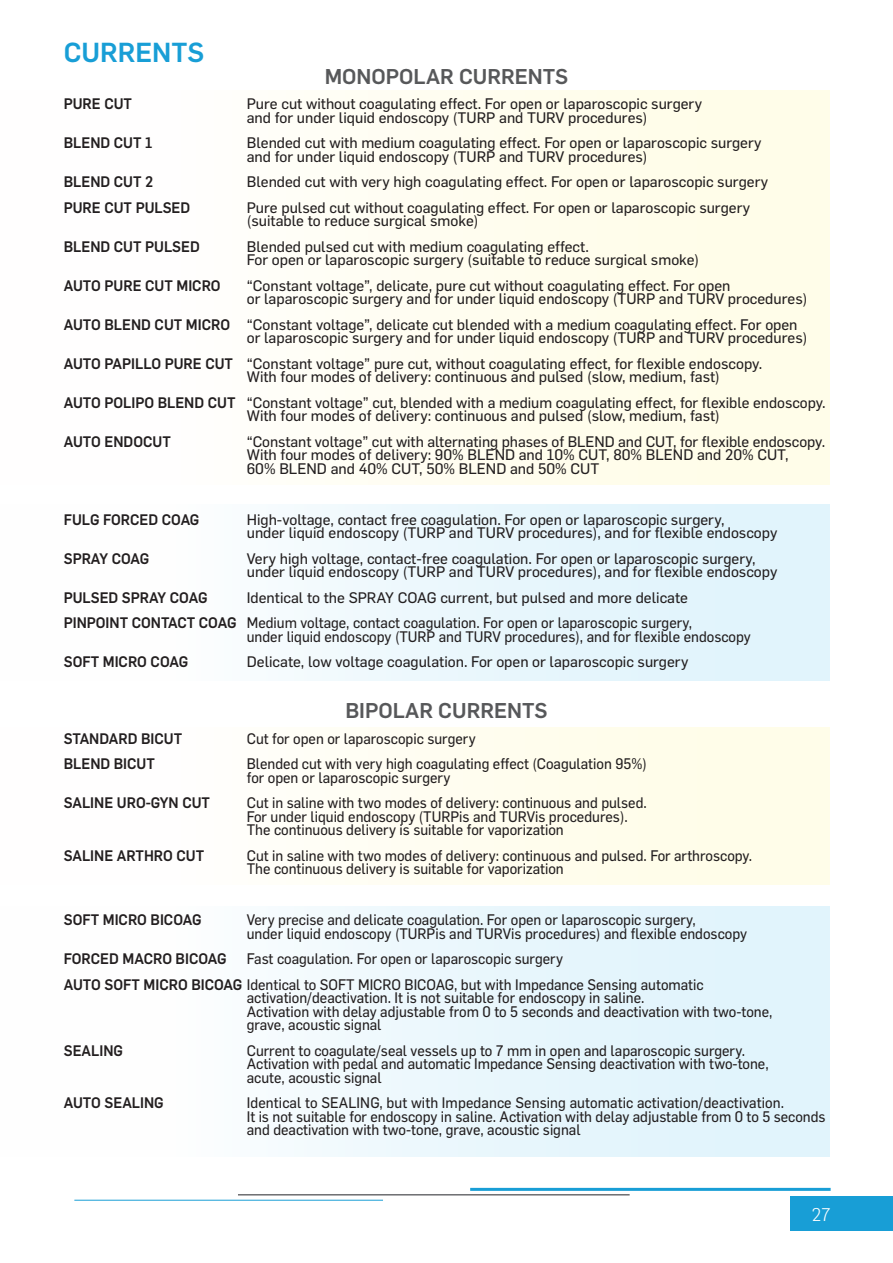
<style>
.page{position:relative;width:893px;height:1263px;background:#fff}
.page>*{position:absolute;margin:0;border:0;box-sizing:border-box;transform-origin:0 0}
.Corpo_del_testo_-_Gi{font:500 27px "Flama";color:#189ed6}
.Corpo_del_testo_-_Gi-2{font:500 21px "Flama";color:#57585a}
.Intestazione_continu{font:300 18px "Flama";color:#fff}
.Corpo_del_testo_-_Gi-3{font:15px/13.5px "Flama Basic";color:#231f20}
.Corpo_del_testo_-_Gi-4{font:15px/13.5px "Flama Basic";color:#231f20;scale:.95 1}
.Corpo_del_testo_-_Gi-5{font:500 15px "Flama";color:#231f20;scale:.95 1}
.s1{font-family:"Flama";font-weight:500}
</style>
<div class="page">
<div style="left:0;top:504px;width:829px;height:177px;background:linear-gradient(to right,#fffffe,#dcf2fb)"></div>
<div style="left:0;top:906px;width:829px;height:251px;background:linear-gradient(to right,#fffffe,#dcf2fb)"></div>
<div style="left:0;top:90px;width:829px;height:395px;background:#fffdf2"></div>
<div style="left:0;top:726px;width:829px;height:158px;background:#fffdf2"></div>
<hr style="left:470px;top:1188px;width:361px;height:3px;background:#189ed6">
<hr style="left:238px;top:1194px;width:392px;height:1px;background:#6c6d70">
<hr style="left:74px;top:1200px;width:309px;height:1px;background:#189ed6">
<div style="left:791px;top:1197px;width:102px;height:34px;background:#189ed6"></div>
<p class="Corpo_del_testo_-_Gi" style="left:64px;top:33px;width:142px">CURRENTS</p>
<p class="Corpo_del_testo_-_Gi-2" style="left:325px;top:61px;width:245px">MONOPOLAR CURRENTS</p>
<p class="Corpo_del_testo_-_Gi-5" style="left:64px;top:93px;width:73px">PURE CUT</p>
<p class="Corpo_del_testo_-_Gi-3" style="left:247px;top:96px;width:457px">Pure cut without coagulating effect. For open or laparoscopic surgery and for under liquid endoscopy (TURP and TURV procedures)</p>
<p class="Corpo_del_testo_-_Gi-5" style="left:64px;top:132px;width:95px">BLEND CUT 1</p>
<p class="Corpo_del_testo_-_Gi-3" style="left:247px;top:135px;width:516px">Blended cut with medium coagulating effect. For open or laparoscopic surgery and for under liquid endoscopy (TURP and TURV procedures)</p>
<p class="Corpo_del_testo_-_Gi-5" style="left:64px;top:171px;width:96px">BLEND CUT 2</p>
<p class="Corpo_del_testo_-_Gi-3" style="left:247px;top:174px;width:523px">Blended cut with very high coagulating effect. For open or laparoscopic surgery</p>
<p class="Corpo_del_testo_-_Gi-5" style="left:64px;top:197px;width:135px">PURE CUT PULSED</p>
<p class="Corpo_del_testo_-_Gi-3" style="left:247px;top:200px;width:505px">Pure pulsed cut without coagulating effect. For open or laparoscopic surgery (suitable to reduce surgical smoke)</p>
<p class="Corpo_del_testo_-_Gi-5" style="left:64px;top:236px;width:145px">BLEND CUT PULSED</p>
<p class="Corpo_del_testo_-_Gi-3" style="left:247px;top:239px;width:454px">Blended pulsed cut with medium coagulating effect.<br>For open or laparoscopic surgery (suitable to reduce surgical smoke)</p>
<p class="Corpo_del_testo_-_Gi-5" style="left:64px;top:275px;width:167px">AUTO PURE CUT MICRO</p>
<p class="Corpo_del_testo_-_Gi-3" style="left:247px;top:278px;width:562px">“Constant voltage”, delicate, pure cut without coagulating effect. For open<br>or laparoscopic surgery and for under liquid endoscopy (TURP and TURV procedures)</p>
<p class="Corpo_del_testo_-_Gi-3" style="left:247px;top:317px;width:562px;text-indent:-183px"><span class="s1">AUTO BLEND CUT MICRO</span> “Constant voltage”, delicate cut blended with a medium coagulating effect. For open or laparoscopic surgery and for under liquid endoscopy (TURP and TURV procedures)</p>
<p class="Corpo_del_testo_-_Gi-3" style="left:247px;top:356px;width:517px;text-indent:-183px"><span class="s1">AUTO PAPILLO PURE CUT</span> “Constant voltage” pure cut, without coagulating effect, for flexible endoscopy.<br>With four modes of delivery: continuous and pulsed (slow, medium, fast)</p>
<p class="Corpo_del_testo_-_Gi-3" style="left:247px;top:395px;width:580px;text-indent:-183px"><span class="s1">AUTO POLIPO BLEND CUT</span> “Constant voltage” cut, blended with a medium coagulating effect, for flexible endoscopy.<br>With four modes of delivery: continuous and pulsed (slow, medium, fast)</p>
<p class="Corpo_del_testo_-_Gi-5" style="left:64px;top:431px;width:114px">AUTO ENDOCUT</p>
<p class="Corpo_del_testo_-_Gi-3" style="left:247px;top:434px;width:580px">“Constant voltage” cut with alternating phases of BLEND and CUT, for flexible endoscopy.<br>With four modes of delivery: 90% BLEND and 10% CUT, 80% BLEND and 20% CUT,<br>60% BLEND and 40% CUT, 50% BLEND and 50% CUT</p>
<p class="Corpo_del_testo_-_Gi-5" style="left:64px;top:509px;width:144px">FULG FORCED COAG</p>
<p class="Corpo_del_testo_-_Gi-3" style="left:247px;top:512px;width:532px">High-voltage, contact free coagulation. For open or laparoscopic surgery,<br>under liquid endoscopy (TURP and TURV procedures), and for flexible endoscopy</p>
<p class="Corpo_del_testo_-_Gi-5" style="left:64px;top:548px;width:92px">SPRAY COAG</p>
<p class="Corpo_del_testo_-_Gi-3" style="left:247px;top:551px;width:532px">Very high voltage, contact-free coagulation. For open or laparoscopic surgery, under liquid endoscopy (TURP and TURV procedures), and for flexible endoscopy</p>
<p class="Corpo_del_testo_-_Gi-5" style="left:64px;top:587px;width:153px">PULSED SPRAY COAG</p>
<p class="Corpo_del_testo_-_Gi-3" style="left:247px;top:590px;width:443px">Identical to the SPRAY COAG current, but pulsed and more delicate</p>
<p class="Corpo_del_testo_-_Gi-4" style="left:247px;top:615px;width:532px;text-indent:-183px"><span class="s1">PINPOINT CONTACT COAG</span> Medium voltage, contact coagulation. For open or laparoscopic surgery,<br>under liquid endoscopy (TURP and TURV procedures), and for flexible endoscopy</p>
<p class="Corpo_del_testo_-_Gi-5" style="left:64px;top:651px;width:132px">SOFT MICRO COAG</p>
<p class="Corpo_del_testo_-_Gi-3" style="left:247px;top:654px;width:443px">Delicate, low voltage coagulation. For open or laparoscopic surgery</p>
<p class="Corpo_del_testo_-_Gi-2" style="left:345px;top:696px;width:204px">BIPOLAR CURRENTS</p>
<p class="Corpo_del_testo_-_Gi-5" style="left:64px;top:728px;width:126px">STANDARD BICUT</p>
<p class="Corpo_del_testo_-_Gi-4" style="left:247px;top:731px;width:242px">Cut for open or laparoscopic surgery</p>
<p class="Corpo_del_testo_-_Gi-5" style="left:64px;top:753px;width:98px">BLEND BICUT</p>
<p class="Corpo_del_testo_-_Gi-4" style="left:247px;top:756px;width:423px">Blended cut with very high coagulating effect (Coagulation 95%) for open or laparoscopic surgery</p>
<p class="Corpo_del_testo_-_Gi-5" style="left:64px;top:792px;width:156px">SALINE URO-GYN CUT</p>
<p class="Corpo_del_testo_-_Gi-4" style="left:247px;top:795px;width:423px">Cut in saline with two modes of delivery: continuous and pulsed.<br>For under liquid endoscopy (TURPis and TURVis procedures).<br>The continuous delivery is suitable for vaporization</p>
<p class="Corpo_del_testo_-_Gi-5" style="left:64px;top:845px;width:149px">SALINE ARTHRO CUT</p>
<p class="Corpo_del_testo_-_Gi-4" style="left:247px;top:848px;width:534px">Cut in saline with two modes of delivery: continuous and pulsed. For arthroscopy.<br>The continuous delivery is suitable for vaporization</p>
<p class="Corpo_del_testo_-_Gi-5" style="left:64px;top:909px;width:147px">SOFT MICRO BICOAG</p>
<p class="Corpo_del_testo_-_Gi-4" style="left:247px;top:912px;width:528px">Very precise and delicate coagulation. For open or laparoscopic surgery,<br>under liquid endoscopy (TURPis and TURVis procedures) and flexible endoscopy</p>
<p class="Corpo_del_testo_-_Gi-5" style="left:64px;top:948px;width:173px">FORCED MACRO BICOAG</p>
<p class="Corpo_del_testo_-_Gi-4" style="left:247px;top:951px;width:334px">Fast coagulation. For open or laparoscopic surgery</p>
<p class="Corpo_del_testo_-_Gi-4" style="left:247px;top:977px;width:555px;text-indent:-183px"><span class="s1">AUTO SOFT MICRO BICOAG</span> Identical to SOFT MICRO BICOAG, but with Impedance Sensing automatic activation/deactivation. It is not suitable for endoscopy in saline.<br>Activation with delay adjustable from 0 to 5 seconds and deactivation with two-tone, grave, acoustic signal</p>
<p class="Corpo_del_testo_-_Gi-5" style="left:64px;top:1040px;width:64px">SEALING</p>
<p class="Corpo_del_testo_-_Gi-4" style="left:247px;top:1043px;width:551px">Current to coagulate/seal vessels up to 7 mm in open and laparoscopic surgery.<br>Activation with pedal and automatic Impedance Sensing deactivation with two-tone, acute, acoustic signal</p>
<p class="Corpo_del_testo_-_Gi-5" style="left:64px;top:1092px;width:107px">AUTO SEALING</p>
<p class="Corpo_del_testo_-_Gi-4" style="left:247px;top:1095px;width:611px">Identical to SEALING, but with Impedance Sensing automatic activation/deactivation.<br>It is not suitable for endoscopy in saline. Activation with delay adjustable from 0 to 5 seconds and deactivation with two-tone, grave, acoustic signal</p>
<p class="Intestazione_continu" style="left:812px;top:1202px;width:20px">27</p>
</div>
